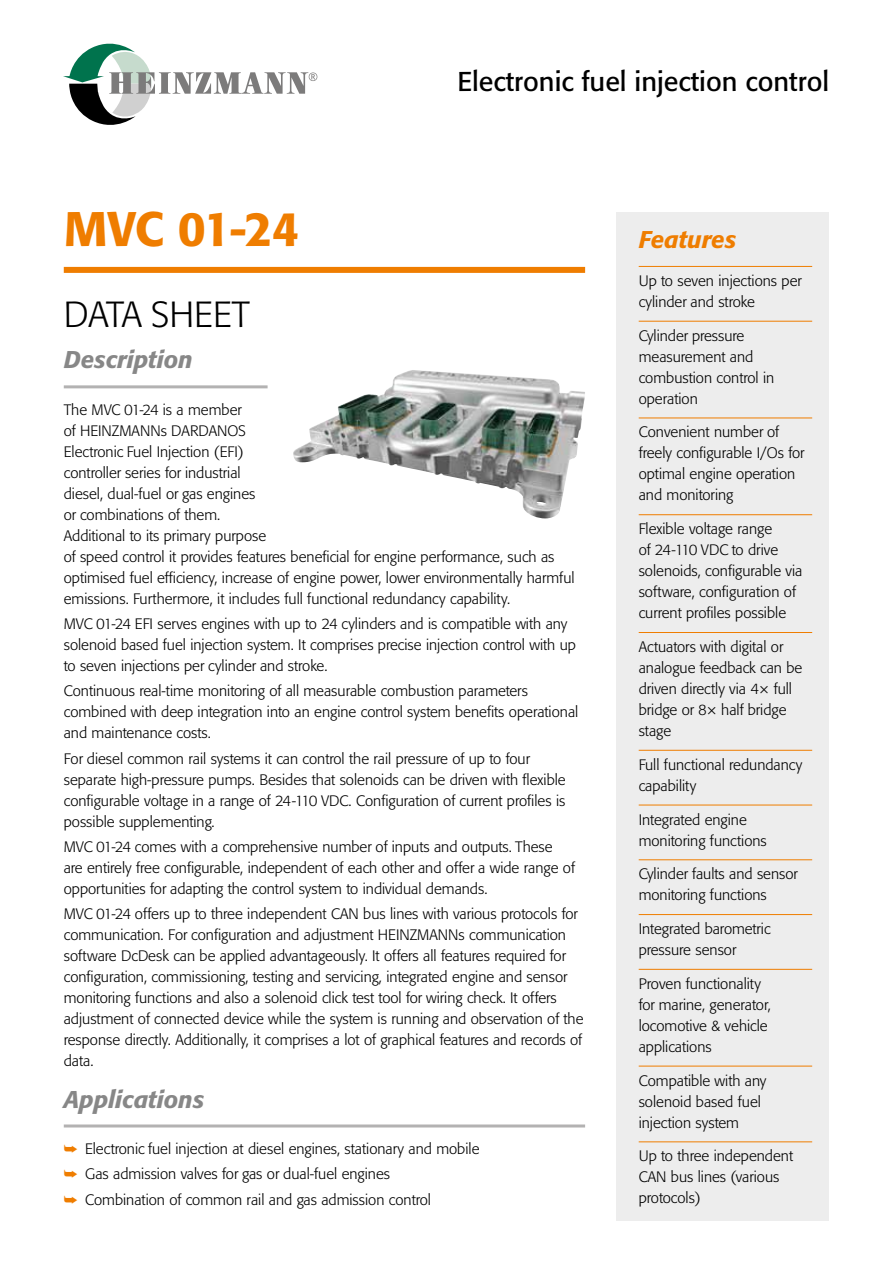
<style>
.page{position:relative;width:893px;height:1263px;background:#fff}
.page>*{position:absolute;margin:0;border:0;box-sizing:border-box;transform-origin:0 0}
.t1{font:500 48px "Formata BQ";letter-spacing:-.02em;color:#ef7d00}
.t2{font:300 36px "Formata BQ";color:#000}
.t3{font:27px "Formata BQ";color:#000}
.t4{font:italic 500 24px "Formata BQ";color:#878787}
.t5{font:italic 500 24px "Formata BQ";color:#ef7d00}
.t6{font:300 15px/21px "Formata BQ";color:#000}
</style>
<div class="page">
<div style="left:617px;top:212px;width:212px;height:1008px;background:#ededed"></div>
<div style="left:64px;top:267px;width:521px;height:6px;background:#ef7d00"></div>
<hr style="left:64px;top:385px;width:204px;height:3px;background:#b3b2b2">
<hr style="left:64px;top:1124px;width:521px;height:3px;background:#b3b2b2">
<hr style="left:639px;top:266px;width:173px;height:1px;background:#ef7d00">
<hr style="left:639px;top:321px;width:173px;height:1px;background:#ef7d00">
<hr style="left:639px;top:418px;width:173px;height:1px;background:#ef7d00">
<hr style="left:639px;top:514px;width:173px;height:1px;background:#ef7d00">
<hr style="left:639px;top:632px;width:173px;height:1px;background:#ef7d00">
<hr style="left:639px;top:750px;width:173px;height:1px;background:#ef7d00">
<hr style="left:639px;top:805px;width:173px;height:1px;background:#ef7d00">
<hr style="left:639px;top:859px;width:173px;height:1px;background:#ef7d00">
<hr style="left:639px;top:914px;width:173px;height:1px;background:#ef7d00">
<hr style="left:639px;top:969px;width:173px;height:1px;background:#ef7d00">
<hr style="left:639px;top:1066px;width:173px;height:1px;background:#ef7d00">
<hr style="left:639px;top:1141px;width:173px;height:1px;background:#ef7d00">
<svg style="left:64px;top:44px;width:253px;height:81px"></svg>
<img style="left:293px;top:370px;width:292px;height:148px">
<h3 class="t3" style="left:457px;top:65px;width:373px">Electronic fuel injection control</h3>
<h1 class="t1" style="left:64px;top:199px;width:238px">MVC 01-24</h1>
<h2 class="t2" style="left:64px;top:293px;width:187px">DATA SHEET</h2>
<h3 class="t4" style="left:64px;top:345px;width:130px">Description</h3>
<p class="t6" style="left:64px;top:399px;width:512px">The MVC 01-24 is a member<br>of HEINZMANNs DARDANOS<br>Electronic Fuel Injection (EFI)<br>controller series for industrial<br>diesel, dual-fuel or gas engines<br>or combinations of them.<br>Additional to its primary purpose<br>of speed control it provides features beneficial for engine performance, such as optimised fuel efficiency, increase of engine power, lower environmentally harmful emissions. Furthermore, it includes full functional redundancy capability.</p>
<p class="t6" style="left:64px;top:613px;width:514px">MVC 01-24 EFI serves engines with up to 24 cylinders and is compatible with any solenoid based fuel injection system. It comprises precise injection control with up to seven injections per cylinder and stroke.</p>
<p class="t6" style="left:64px;top:681px;width:516px">Continuous real-time monitoring of all measurable combustion parameters combined with deep integration into an engine control system benefits operational and maintenance costs.</p>
<p class="t6" style="left:64px;top:748px;width:503px">For diesel common rail systems it can control the rail pressure of up to four separate high-pressure pumps. Besides that solenoids can be driven with flexible configurable voltage in a range of 24-110 VDC. Configuration of current profiles is possible supplementing.</p>
<p class="t6" style="left:64px;top:836px;width:513px">MVC 01-24 comes with a comprehensive number of inputs and outputs. These are entirely free configurable, independent of each other and offer a wide range of opportunities for adapting the control system to individual demands.</p>
<p class="t6" style="left:64px;top:903px;width:521px">MVC 01-24 offers up to three independent CAN bus lines with various protocols for communication. For configuration and adjustment HEINZMANNs communication software DcDesk can be applied advantageously. It offers all features required for configuration, commissioning, testing and servicing, integrated engine and sensor monitoring functions and also a solenoid click test tool for wiring check. It offers adjustment of connected device while the system is running and observation of the response directly. Additionally, it comprises a lot of graphical features and records of data.</p>
<h3 class="t4" style="left:64px;top:1084px;width:142px">Applications</h3>
<p class="t6" style="left:85px;top:1136px;width:396px;line-height:25.2px">Electronic fuel injection at diesel engines, stationary and mobile<br>Gas admission valves for gas or dual-fuel engines<br>Combination of common rail and gas admission control</p>
<h3 class="t5" style="left:639px;top:225px;width:99px">Features</h3>
<p class="t6" style="left:639px;top:270px;width:165px">Up to seven injections per cylinder and stroke</p>
<p class="t6" style="left:639px;top:325px;width:137px">Cylinder pressure measurement and combustion control in operation</p>
<p class="t6" style="left:639px;top:422px;width:167px">Convenient number of freely configurable I/Os for optimal engine operation and monitoring</p>
<p class="t6" style="left:639px;top:519px;width:165px">Flexible voltage range<br>of 24-110 VDC to drive solenoids, configurable via software, configuration of current profiles possible</p>
<p class="t6" style="left:639px;top:636px;width:165px">Actuators with digital or analogue feedback can be driven directly via 4× full bridge or 8× half bridge stage</p>
<p class="t6" style="left:639px;top:754px;width:165px">Full functional redundancy capability</p>
<p class="t6" style="left:639px;top:809px;width:130px">Integrated engine monitoring functions</p>
<p class="t6" style="left:639px;top:864px;width:161px">Cylinder faults and sensor monitoring functions</p>
<p class="t6" style="left:639px;top:918px;width:133px">Integrated barometric pressure sensor</p>
<p class="t6" style="left:639px;top:973px;width:134px">Proven functionality for marine, generator, locomotive &amp; vehicle applications</p>
<p class="t6" style="left:639px;top:1070px;width:129px">Compatible with any solenoid based fuel injection system</p>
<p class="t6" style="left:639px;top:1146px;width:156px">Up to three independent<br>CAN bus lines (various protocols)</p>
</div>
